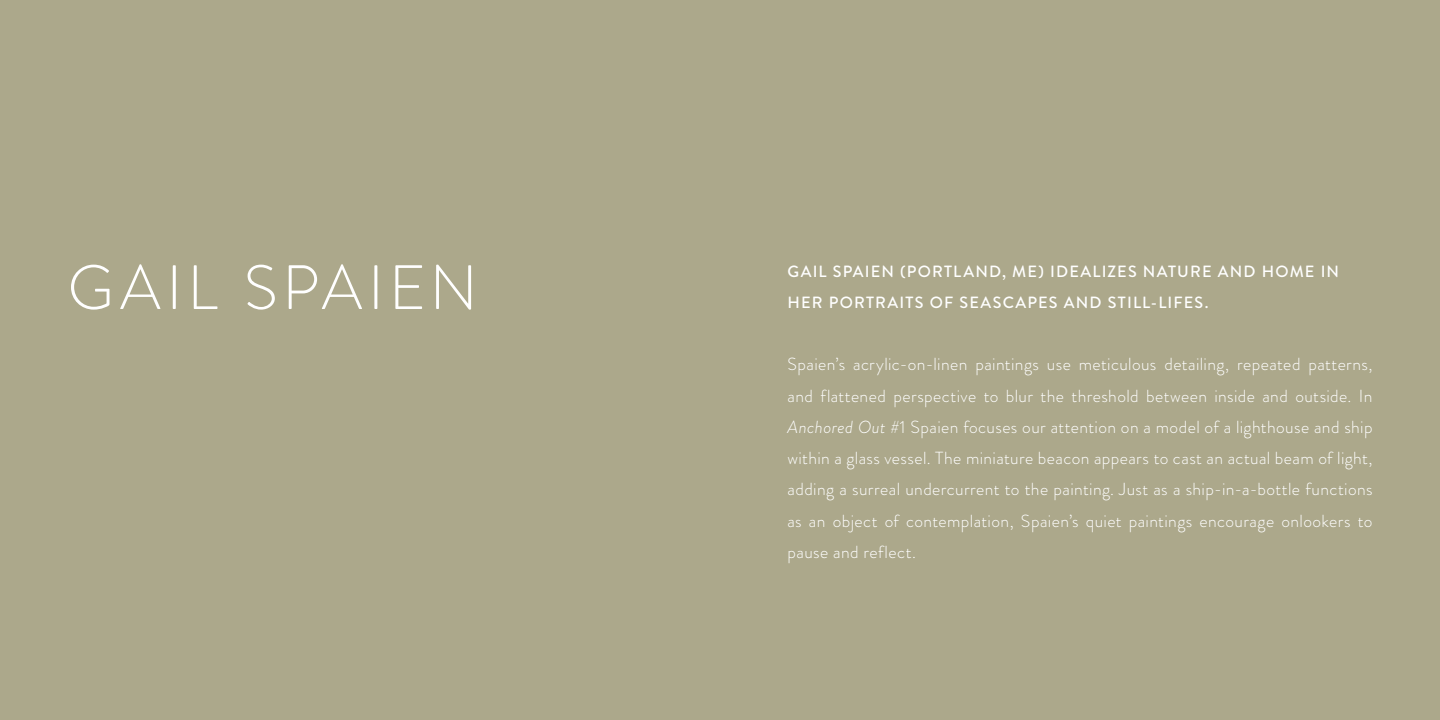
<style>
.page{position:relative;width:1440px;height:720px;background:#aca88b}
.page>*{position:absolute;margin:0;border:0;box-sizing:border-box;transform-origin:0 0}
.t1{font:300 62.5px "Brandon Grotesque";letter-spacing:.075em;color:#fff}
.t2{font:300 17.5px/31.2px "Brandon Grotesque";letter-spacing:.025em;color:#fff;text-align:justify}
.t3{font:500 16.25px/31.2px "Brandon Grotesque";letter-spacing:.075em;color:#fff}
.s1{font-style:italic}
</style>
<div class="page">
<h1 class="t1" style="left:68px;top:245px;width:412px">GAIL SPAIEN</h1>
<p class="t3" style="left:788px;top:256px;width:553px">GAIL SPAIEN (PORTLAND, ME) IDEALIZES NATURE AND HOME IN<br>HER PORTRAITS OF SEASCAPES AND STILL-LIFES.</p>
<p class="t2" style="left:788px;top:349px;width:587px">Spaien’s acrylic-on-linen paintings use meticulous detailing, repeated patterns, and flattened perspective to blur the threshold between inside and outside. In <span class="s1">Anchored Out #</span>1 Spaien focuses our attention on a model of a lighthouse and ship within a glass vessel. The miniature beacon appears to cast an actual beam of light, adding a surreal undercurrent to the painting. Just as a ship-in-a-bottle functions as an object of contemplation, Spaien’s quiet paintings encourage onlookers to pause and reflect.</p>
</div>
